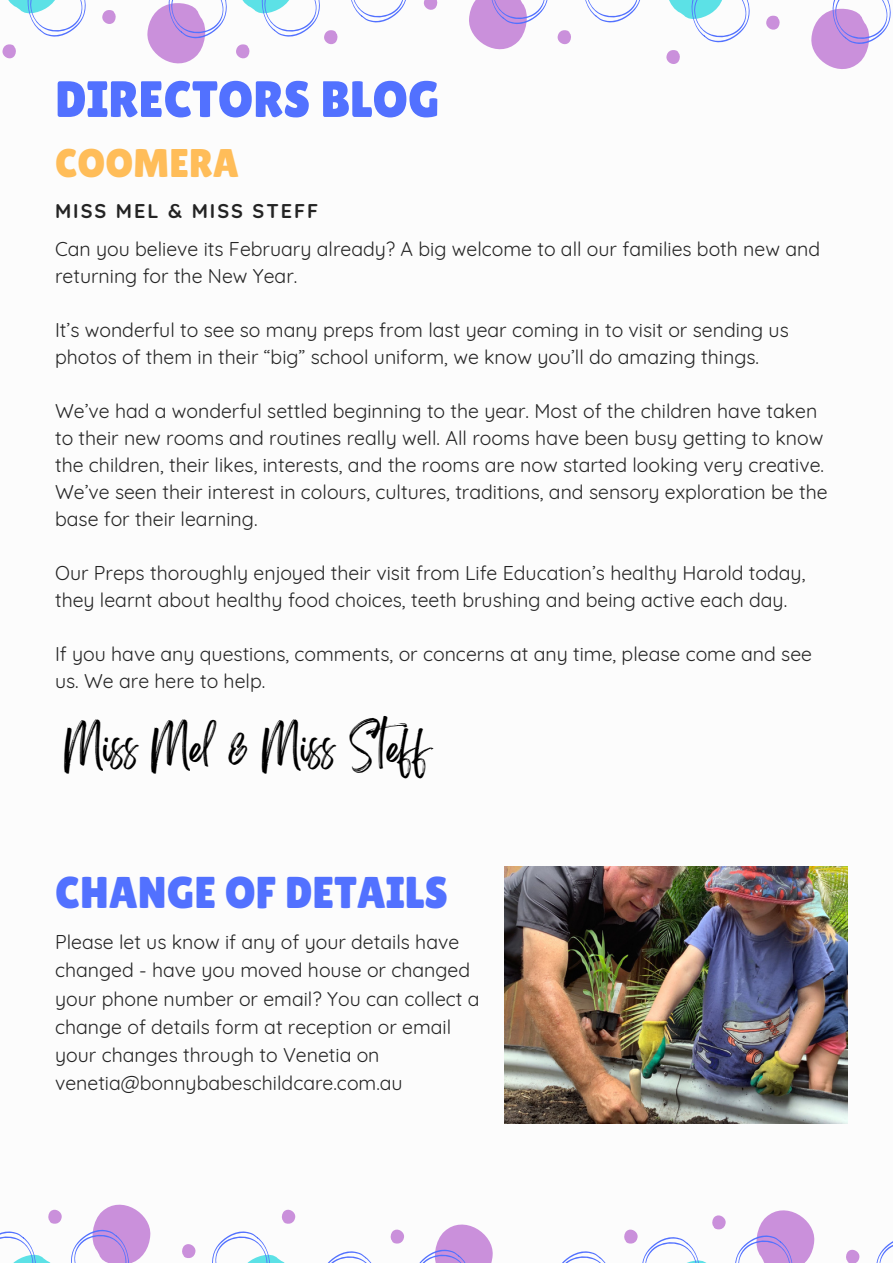
<style>
.page{position:relative;width:893px;height:1264px;background:#fff}
.page>*{position:absolute;margin:0;border:0;box-sizing:border-box;transform-origin:0 0}
.t1{font:51px "Lilita One";color:#5271ff}
.t2{font:44.55px "Lilita One";color:#5271ff}
.t3{font:40.05px "Lilita One";color:#ffbd59}
.t4{font:34.8px "Brightwall";color:#000}
.t5{font:700 19.8px "Quicksand";letter-spacing:.1em;color:#242424}
.t6{font:19.5px/27px "Quicksand";color:#242424}
</style>
<div class="page">
<svg style="left:876px;top:1241px;width:16px;height:21px"></svg>
<svg style="left:846px;top:1249px;width:13px;height:13px"></svg>
<svg style="left:735px;top:1210px;width:80px;height:52px"></svg>
<svg style="left:624px;top:1215px;width:102px;height:47px"></svg>
<svg style="left:563px;top:1251px;width:42px;height:11px"></svg>
<svg style="left:390px;top:1229px;width:14px;height:14px"></svg>
<svg style="left:420px;top:1224px;width:73px;height:38px"></svg>
<svg style="left:328px;top:1251px;width:43px;height:11px"></svg>
<svg style="left:281px;top:1209px;width:14px;height:14px"></svg>
<svg style="left:212px;top:1231px;width:72px;height:31px"></svg>
<svg style="left:182px;top:1244px;width:14px;height:14px"></svg>
<svg style="left:0;top:1204px;width:151px;height:58px"></svg>
<svg style="left:2px;top:44px;width:14px;height:15px"></svg>
<svg style="left:8px;top:0;width:78px;height:37px"></svg>
<svg style="left:102px;top:10px;width:14px;height:14px"></svg>
<svg style="left:147px;top:0;width:80px;height:63px"></svg>
<svg style="left:236px;top:0;width:170px;height:59px"></svg>
<svg style="left:423px;top:0;width:15px;height:10px"></svg>
<svg style="left:469px;top:0;width:171px;height:49px"></svg>
<svg style="left:666px;top:50px;width:14px;height:14px"></svg>
<svg style="left:669px;top:0;width:81px;height:43px"></svg>
<svg style="left:766px;top:15px;width:14px;height:15px"></svg>
<svg style="left:811px;top:0;width:80px;height:69px"></svg>
<img style="left:505px;top:866px;width:342px;height:257px">
<h1 class="t1" style="left:55px;top:70px;width:386px">DIRECTORS BLOG</h1>
<h3 class="t3" style="left:55px;top:140px;width:185px">COOMERA</h3>
<p class="t5" style="left:55px;top:198px;width:265px">MISS MEL &amp; MISS STEFF</p>
<p class="t6" style="left:55px;top:235px;width:766px">Can you believe its February already? A big welcome to all our families both new and returning for the New Year.</p>
<p class="t6" style="left:55px;top:316px;width:735px">It’s wonderful to see so many preps from last year coming in to visit or sending us photos of them in their “big” school uniform, we know you’ll do amazing things.</p>
<p class="t6" style="left:55px;top:397px;width:774px">We’ve had a wonderful settled beginning to the year. Most of the children have taken to their new rooms and routines really well. All rooms have been busy getting to know the children, their likes, interests, and the rooms are now started looking very creative.<br>We’ve seen their interest in colours, cultures, traditions, and sensory exploration be the base for their learning.</p>
<p class="t6" style="left:55px;top:559px;width:751px">Our Preps thoroughly enjoyed their visit from Life Education’s healthy Harold today, they learnt about healthy food choices, teeth brushing and being active each day.</p>
<p class="t6" style="left:55px;top:640px;width:758px">If you have any questions, comments, or concerns at any time, please come and see us. We are here to help.</p>
<h3 class="t4" style="left:65px;top:735px;width:366px">Miss Mel &amp; Miss Steff</h3>
<h2 class="t2" style="left:55px;top:866px;width:394px">CHANGE OF DETAILS</h2>
<p class="t6" style="left:55px;top:928px;width:426px;line-height:28px">Please let us know if any of your details have changed - have you moved house or changed your phone number or email? You can collect a change of details form at reception or email your changes through to Venetia on venetia@bonnybabeschildcare.com.au</p>
</div>
